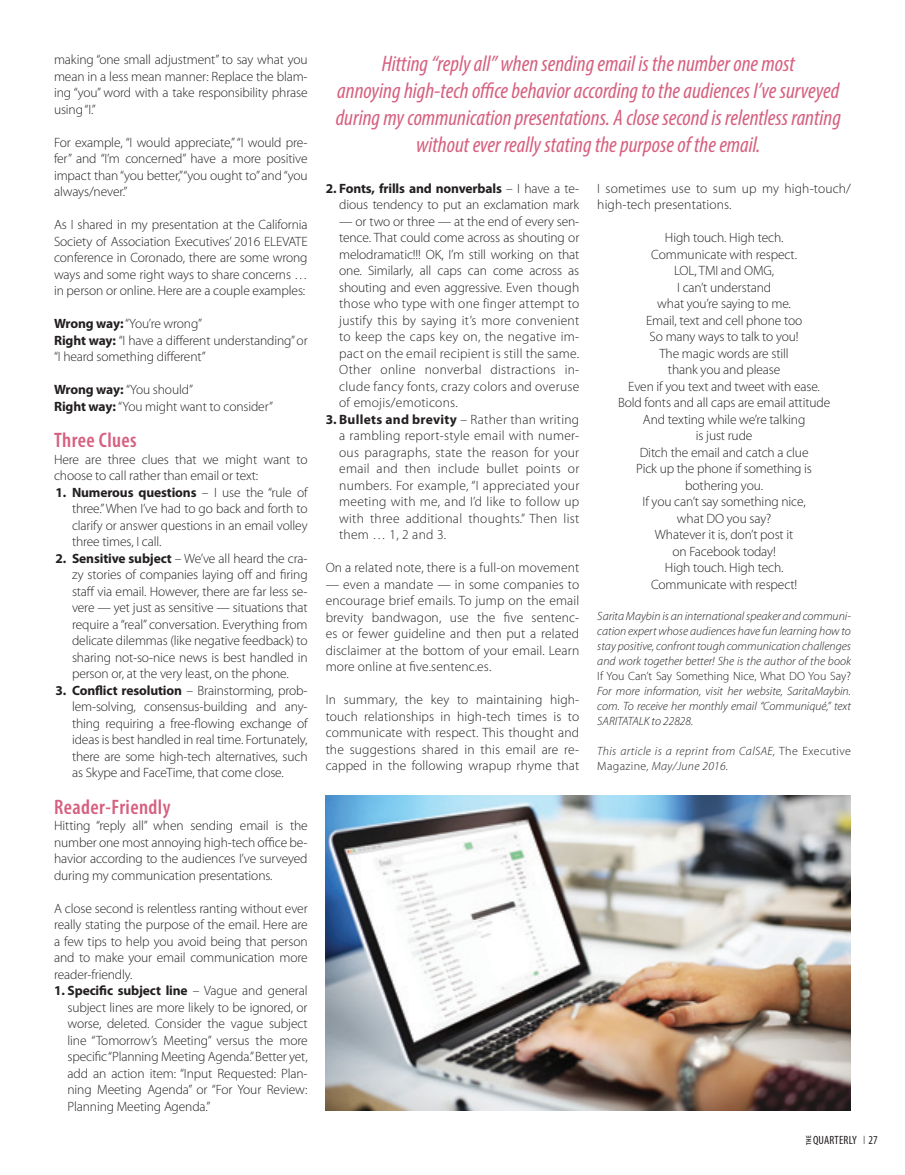
<style>
.page{position:relative;width:905px;height:1175px;background:#fff}
.page>*{position:absolute;margin:0;border:0;box-sizing:border-box;transform-origin:0 0}
.t1{font:italic condensed 22.5px/27px "Myriad Pro";color:#d66080;text-align:center}
.Normal_wrd_3{font:600 condensed 21px "Myriad Pro";letter-spacing:.02em;color:#d66080}
.t2{font:300 13.5px/16.5px "Myriad Pro";letter-spacing:-.01em;color:#231f20;text-align:justify}
.t3{font:300 13.5px/16.5px "Myriad Pro";letter-spacing:.01em;color:#231f20}
.Normal_wrd_2{font:italic 300 12px/15px "Myriad Pro";color:#231f20;text-align:justify}
.Normal_wrd_2-2{font:italic 300 12px/15px "Myriad Pro";letter-spacing:.03em;color:#231f20}
.t4{font:condensed 12px "Myriad Pro";letter-spacing:.02em;color:#231f20}
.t5{font:condensed 8.25px "Myriad Pro";color:#231f20}
.t6{font:600 condensed 7.05px "Myriad Pro";color:#231f20}
.s1{font-weight:700}
.s2{font-style:normal}
</style>
<div class="page">
<img style="left:326px;top:795px;width:524px;height:315px">
<p class="t2" style="left:54px;top:51px;width:255px">making “one small adjustment” to say what you mean in a less mean manner: Replace the blam&shy;ing “you” word with a take responsibility phrase using “I.”</p>
<p class="t2" style="left:54px;top:134px;width:255px">For example, “I would appreciate,” “I would pre&shy;fer” and “I’m concerned” have a more positive impact than “you better,”“you ought to” and “you always/never.”</p>
<p class="t2" style="left:54px;top:216px;width:255px">As I shared in my presentation at the California Society of Association Executives’ 2016 ELEVATE conference in Coronado, there are some wrong ways and some right ways to share concerns … in person or online. Here are a couple examples:</p>
<p class="t2" style="left:54px;top:315px;width:149px"><span class="s1">Wrong way:</span> “You’re wrong”</p>
<p class="t2" style="left:54px;top:332px;width:255px"><span class="s1">Right way:</span> “I have a different understanding” or “I heard something different”</p>
<p class="t2" style="left:54px;top:381px;width:140px"><span class="s1">Wrong way:</span> “You should”</p>
<p class="t2" style="left:54px;top:398px;width:220px"><span class="s1">Right way:</span> “You might want to consider”</p>
<p class="Normal_wrd_3" style="left:54px;top:428px;width:84px">Three Clues</p>
<p class="t2" style="left:54px;top:451px;width:255px">Here are three clues that we might want to choose to call rather than email or text:</p>
<p class="t2" style="left:72px;top:484px;width:237px;text-indent:-16px"><span class="s1">1. Numerous questions</span> – I use the “rule of three.” When I’ve had to go back and forth to clarify or answer questions in an email volley three times, I call.</p>
<p class="t2" style="left:72px;top:550px;width:237px;text-indent:-16px"><span class="s1">2. Sensitive subject</span> – We’ve all heard the cra&shy;zy stories of companies laying off and firing staff via email. However, there are far less se&shy;vere — yet just as sensitive — situations that require a “real” conversation. Everything from delicate dilemmas (like negative feedback) to sharing not-so-nice news is best handled in person or, at the very least, on the phone.</p>
<p class="t2" style="left:72px;top:682px;width:237px;text-indent:-16px"><span class="s1">3. Conflict resolution</span> – Brainstorming, prob&shy;lem-solving, consensus-building and any&shy;thing requiring a free-flowing exchange of ideas is best handled in real time. Fortunately, there are some high-tech alternatives, such as Skype and FaceTime, that come close.</p>
<p class="Normal_wrd_3" style="left:54px;top:795px;width:118px">Reader-Friendly</p>
<p class="t2" style="left:54px;top:817px;width:255px">Hitting “reply all” when sending email is the number one most annoying high-tech office be&shy;havior according to the audiences I’ve surveyed during my communication presentations.</p>
<p class="t2" style="left:54px;top:899px;width:255px">A close second is relentless ranting without ever really stating the purpose of the email. Here are a few tips to help you avoid being that person and to make your email communication more reader-friendly.</p>
<p class="t2" style="left:68px;top:982px;width:242px;text-indent:-14px"><span class="s1">1. Specific subject line</span> – Vague and general subject lines are more likely to be ignored, or worse, deleted. Consider the vague subject line “Tomorrow’s Meeting” versus the more specific “Planning Meeting Agenda.” Better yet, add an action item: “Input Requested: Plan&shy;ning Meeting Agenda” or “For Your Review:<br>Planning Meeting Agenda.”</p>
<p class="t1" style="left:336px;top:50px;width:506px">Hitting “reply all” when sending email is the number one most<br>annoying high-tech office behavior according to the audiences I’ve surveyed during my communication presentations. A close second is relentless ranting without ever really stating the purpose of the email.</p>
<p class="t2" style="left:326px;top:180px;width:255px;text-align:right"><span class="s1">2. Fonts, frills and nonverbals</span> – I have a te&shy;dious tendency to put an exclamation mark</p>
<p class="t2" style="left:339px;top:213px;width:242px">— or two or three — at the end of every sen&shy;tence. That could come across as shouting or melodramatic!!! OK, I’m still working on that one. Similarly, all caps can come across as shouting and even aggressive. Even though those who type with one finger attempt to justify this by saying it’s more convenient to keep the caps key on, the negative im&shy;pact on the email recipient is still the same.<br>Other online nonverbal distractions in&shy;clude fancy fonts, crazy colors and overuse of emojis/emoticons.</p>
<p class="t2" style="left:339px;top:411px;width:242px;text-indent:-14px"><span class="s1">3. Bullets and brevity</span> – Rather than writing a rambling report-style email with numer&shy;ous paragraphs, state the reason for your email and then include bullet points or numbers. For example, “I appreciated your meeting with me, and I’d like to follow up with three additional thoughts.” Then list them … 1, 2 and 3.</p>
<p class="t3" style="left:326px;top:559px;width:255px">On a related note, there is a full-on movement</p>
<p class="t2" style="left:326px;top:576px;width:255px">— even a mandate — in some companies to encourage brief emails. To jump on the email brevity bandwagon, use the five sentenc&shy;es or fewer guideline and then put a related disclaimer at the bottom of your email. Learn more online at five.sentenc.es.</p>
<p class="t2" style="left:326px;top:691px;width:255px">In summary, the key to maintaining high&shy;touch relationships in high-tech times is to communicate with respect. This thought and the suggestions shared in this email are re&shy;capped in the following wrapup rhyme that</p>
<p class="t3" style="left:597px;top:180px;width:255px">I sometimes use to sum up my high-touch/ high-tech presentations.</p>
<p class="t2" style="left:651px;top:229px;width:147px;text-align:center">High touch. High tech.<br>Communicate with respect.</p>
<p class="t2" style="left:674px;top:262px;width:101px">LOL, TMI and OMG,</p>
<p class="t2" style="left:677px;top:279px;width:95px">I can’t understand</p>
<p class="t2" style="left:657px;top:295px;width:135px">what you’re saying to me.</p>
<p class="t2" style="left:646px;top:312px;width:158px">Email, text and cell phone too</p>
<p class="t2" style="left:649px;top:328px;width:151px">So many ways to talk to you!</p>
<p class="t2" style="left:659px;top:345px;width:131px">The magic words are still</p>
<p class="t2" style="left:668px;top:361px;width:114px">thank you and please</p>
<p class="t2" style="left:628px;top:378px;width:193px">Even if you text and tweet with ease.</p>
<p class="t2" style="left:618px;top:394px;width:214px">Bold fonts and all caps are email attitude</p>
<p class="t2" style="left:643px;top:411px;width:164px">And texting while we’re talking</p>
<p class="t2" style="left:695px;top:427px;width:58px">is just rude</p>
<p class="t2" style="left:639px;top:444px;width:170px">Ditch the email and catch a clue</p>
<p class="t2" style="left:636px;top:460px;width:177px">Pick up the phone if something is</p>
<p class="t2" style="left:685px;top:477px;width:79px">bothering you.</p>
<p class="t2" style="left:642px;top:493px;width:165px">If you can’t say something nice,</p>
<p class="t2" style="left:677px;top:510px;width:96px">what DO you say?</p>
<p class="t2" style="left:655px;top:526px;width:140px">Whatever it is, don’t post it</p>
<p class="t2" style="left:672px;top:543px;width:105px">on Facebook today!</p>
<p class="t2" style="left:664px;top:559px;width:120px">High touch. High tech.</p>
<p class="t2" style="left:651px;top:576px;width:148px">Communicate with respect!</p>
<p class="Normal_wrd_2" style="left:597px;top:608px;width:255px">Sarita Maybin is an international speaker and communi&shy;cation expert whose audiences have fun learning how to stay positive, confront tough communication challenges and work together better! She is the author of the book <span class="s2">If You Can’t Say Something Nice, What DO You Say?<br></span>For more information, visit her website, SaritaMaybin. com. To receive her monthly email “Communiqué,” text SARITATALK to 22828.</p>
<p class="Normal_wrd_2-2" style="left:597px;top:743px;width:255px">This article is a reprint from CalSAE, <span class="s2">The Executive<br>Magazine</span>, May/June 2016.</p>
<p class="t6" style="left:804px;top:1144px;width:10px;rotate:-90deg">THE</p>
<p class="t4" style="left:813px;top:1132px;width:66px">QUARTERLY 27</p>
<p class="t5" style="left:863px;top:1134px;width:3px">|</p>
</div>
